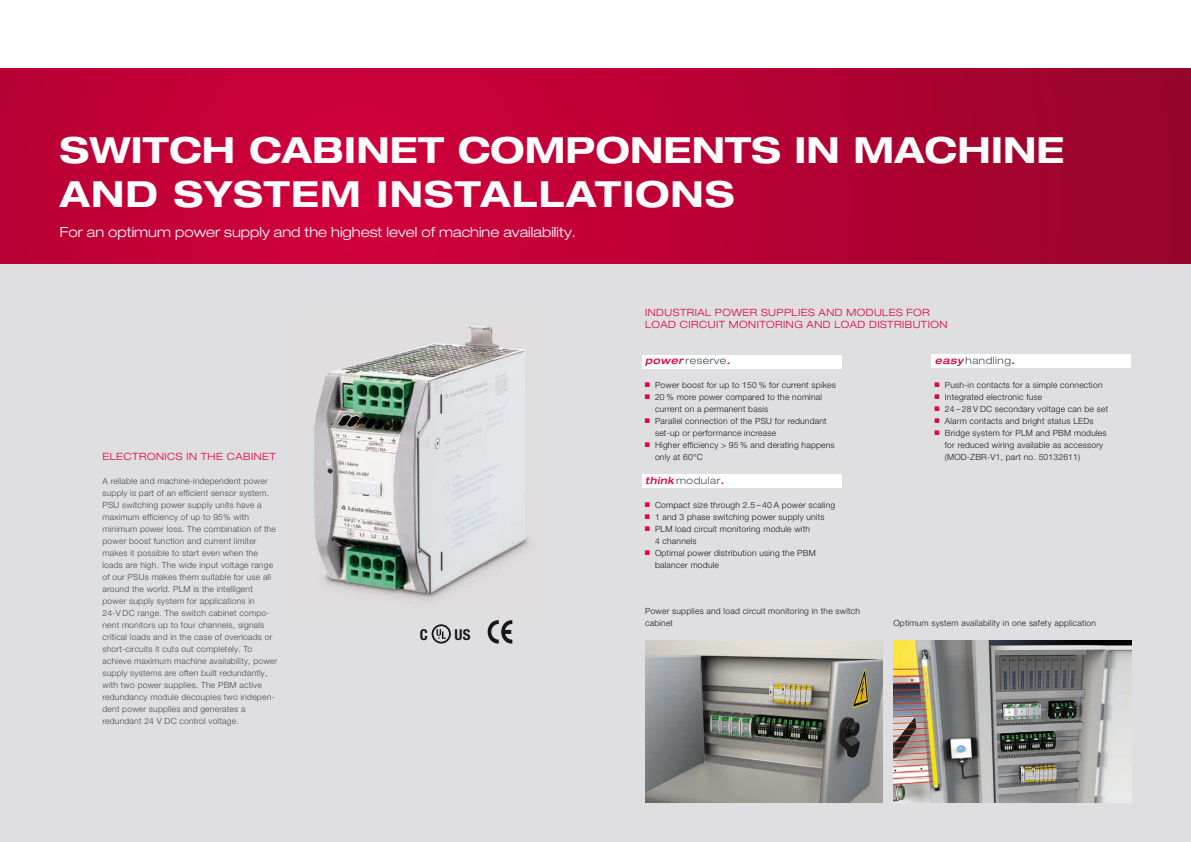
<style>
.page{position:relative;width:1191px;height:842px;background:#fff}
.page>*{position:absolute;margin:0;border:0;box-sizing:border-box;transform-origin:0 0}
.t1{font:700 expanded 36px/44px "Helvetica Neue LT Pro";letter-spacing:.005em;color:#fff}
.t2{font:700 condensed 15px "Helvetica Neue LT Pro";color:#1a171c}
.t3{font:300 expanded 14px "Helvetica Neue LT Pro";color:#fff}
.t4{font:300 expanded 10px/12px "Helvetica Neue LT Pro";letter-spacing:.05em;color:#e30040}
.t5{font:300 expanded 10px "Helvetica Neue LT Pro";letter-spacing:.05em;color:#3f4b53}
.t6{font:300 8.5px/12px "Helvetica Neue LT Pro";letter-spacing:.025em;color:#3f4b53}
.t7{font:300 8.5px/12px "Helvetica Neue LT Pro";letter-spacing:.025em;color:#1a171c}
.s1{font-weight:500;font-style:italic;color:#e30040}
.s2{font-weight:500;color:#e30040}
</style>
<div class="page">
<div style="left:0;top:264px;width:1191px;height:578px;background:#dfdee0"></div>
<div style="left:0;top:68px;width:595px;height:196px;background:#c60038"></div>
<div style="left:595px;top:68px;width:596px;height:196px;background:linear-gradient(to right,#c30038,#97052b)"></div>
<img style="left:314px;top:326px;width:215px;height:274px">
<svg style="left:487px;top:620px;width:25px;height:23px"></svg>
<svg style="left:431px;top:624px;width:20px;height:19px"></svg>
<div style="left:641px;top:355px;width:200px;height:13px;background:#fff"></div>
<div style="left:641px;top:474px;width:200px;height:14px;background:#fff"></div>
<div style="left:931px;top:354px;width:200px;height:14px;background:#fff"></div>
<img style="left:645px;top:640px;width:237px;height:162px">
<img style="left:893px;top:640px;width:238px;height:162px">
<h1 class="t1" style="left:60px;top:127px;width:1006px">SWITCH CABINET COMPONENTS IN MACHINE<br>AND SYSTEM INSTALLATIONS</h1>
<h3 class="t3" style="left:60px;top:223px;width:517px">For an optimum power supply and the highest level of machine availability.</h3>
<p class="t4" style="left:102px;top:450px;width:175px">ELECTRONICS IN THE CABINET</p>
<p class="t6" style="left:102px;top:475px;width:176px">A reliable and machine-independent power supply is part of an efficient sensor system.<br>PSU switching power supply units have a maximum efficiency of up to 95% with minimum power loss. The combination of the power boost function and current limiter makes it possible to start even when the loads are high. The wide input voltage range of our PSUs makes them suitable for use all around the world. PLM is the intelligent power supply system for applications in<br>24-V DC range. The switch cabinet compo&shy;nent monitors up to four channels, signals critical loads and in the case of overloads or short-circuits it cuts out completely. To achieve maximum machine availability, power supply systems are often built redundantly, with two power supplies. The PBM active redundancy module decouples two indepen&shy;dent power supplies and generates a redundant 24 V DC control voltage.</p>
<h2 class="t2" style="left:420px;top:625px;width:10px">C</h2>
<h2 class="t2" style="left:454px;top:625px;width:18px">US</h2>
<p class="t4" style="left:645px;top:306px;width:304px">INDUSTRIAL POWER SUPPLIES AND MODULES FOR<br>LOAD CIRCUIT MONITORING AND LOAD DISTRIBUTION</p>
<p class="t5" style="left:645px;top:354px;width:87px"><span class="s1">power</span> reserve<span class="s2">.</span></p>
<p class="t7" style="left:655px;top:379px;width:182px">Power boost for up to 150 % for current spikes 20 % more power compared to the nominal current on a permanent basis<br>Parallel connection of the PSU for redundant set-up or performance increase<br>Higher efficiency &gt; 95 % and derating happens only at 60°C</p>
<p class="t5" style="left:645px;top:474px;width:81px"><span class="s1">think</span> modular<span class="s2">.</span></p>
<p class="t7" style="left:655px;top:499px;width:182px">Compact size through 2.5 – 40 A power scaling<br>1 and 3 phase switching power supply units<br>PLM load circuit monitoring module with<br>4 channels<br>Optimal power distribution using the PBM balancer module</p>
<p class="t5" style="left:935px;top:354px;width:82px"><span class="s1">easy</span> handling<span class="s2">.</span></p>
<p class="t7" style="left:945px;top:379px;width:165px">Push-in contacts for a simple connection Integrated electronic fuse<br>24 – 28 V DC secondary voltage can be set Alarm contacts and bright status LEDs Bridge system for PLM and PBM modules for reduced wiring available as accessory (MOD-ZBR-V1, part no. 50132611)</p>
<p class="t7" style="left:645px;top:605px;width:216px">Power supplies and load circuit monitoring in the switch cabinet</p>
<p class="t7" style="left:893px;top:617px;width:204px">Optimum system availability in one safety application</p>
</div>
